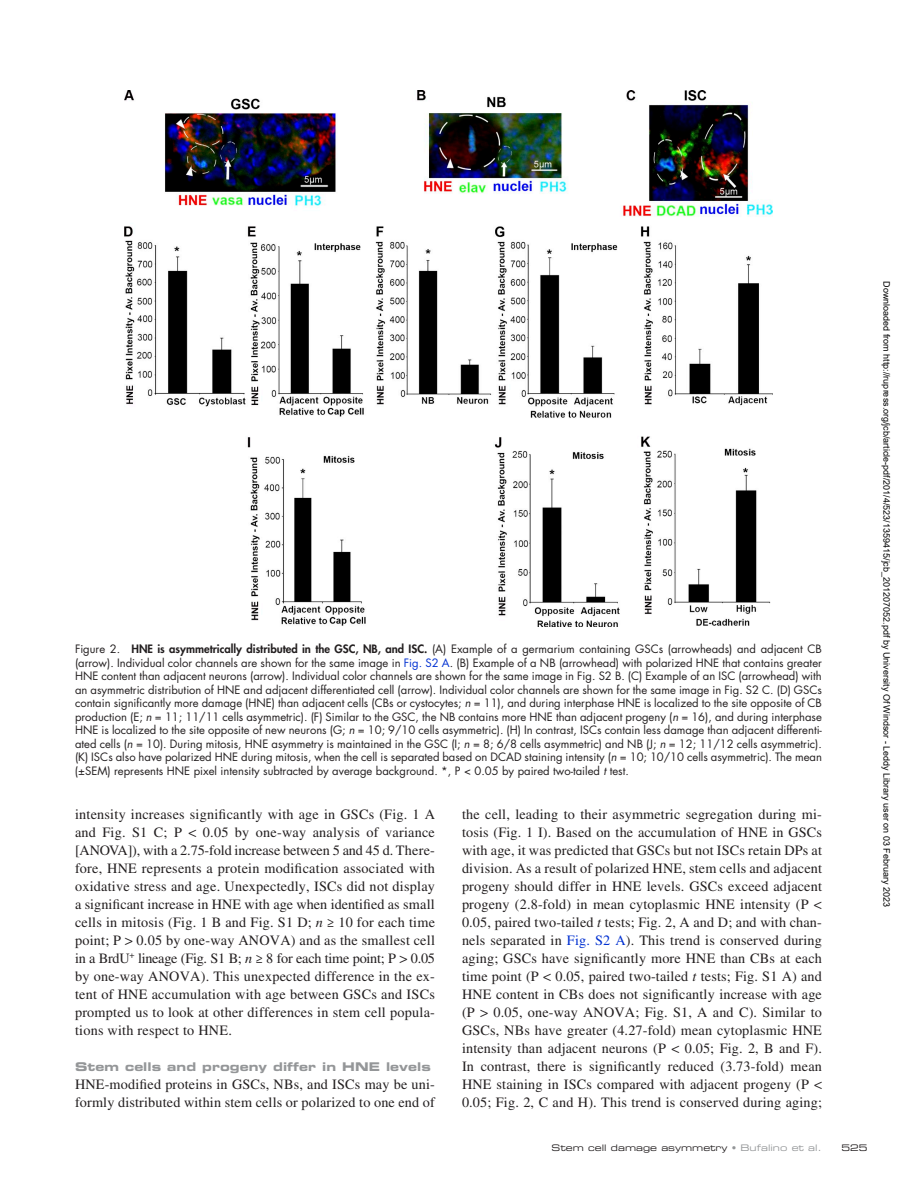
<style>
.page{position:relative;width:918px;height:1188px;background:#fff}
.page>*{position:absolute;margin:0;border:0;box-sizing:border-box;transform-origin:0 0}
.t1{font:14.25px/18px "Times LT Std";letter-spacing:.01em;color:#231f20;text-align:justify}
.t2{font:12px "Eurostile LT Std Bold Ex 2";letter-spacing:.005em;color:#949698}
.t3{font:11.25px/13.5px "Futura Std";color:#231f20;text-align:justify}
.t4{font:9px "Arial";color:#000}
.t5{font:9px "Eurostile LT Std Ex 2";color:#231f20}
.s1{font-weight:800}
.s2{color:#0030d1}
.s3{font-style:italic}
.s4{color:#949698}
</style>
<div class="page">
<img style="left:125px;top:90px;width:647px;height:536px">
<p class="t3" style="left:75px;top:643px;width:749px">Figure 2. <span class="s1">HNE is asymmetrically distributed in the GSC, NB, and ISC.</span> (A) Example of a germarium containing GSCs (arrowheads) and adjacent CB (arrow). Individual color channels are shown for the same image in <span class="s2">Fig. S2 A</span>. (B) Example of a NB (arrowhead) with polarized HNE that contains greater HNE content than adjacent neurons (arrow). Individual color channels are shown for the same image in Fig. S2 B. (C) Example of an ISC (arrowhead) with an asymmetric distribution of HNE and adjacent differentiated cell (arrow). Individual color channels are shown for the same image in Fig. S2 C. (D) GSCs contain significantly more damage (HNE) than adjacent cells (CBs or cystocytes; <span class="s3">n</span> = 11), and during interphase HNE is localized to the site opposite of CB production (E; <span class="s3">n</span> = 11; 11/11 cells asymmetric). (F) Similar to the GSC, the NB contains more HNE than adjacent progeny (<span class="s3">n</span> = 16), and during interphase HNE is localized to the site opposite of new neurons (G; <span class="s3">n</span> = 10; 9/10 cells asymmetric). (H) In contrast, ISCs contain less damage than adjacent differenti&shy;ated cells (<span class="s3">n</span> = 10). During mitosis, HNE asymmetry is maintained in the GSC (I; <span class="s3">n</span> = 8; 6/8 cells asymmetric) and NB (J; <span class="s3">n</span> = 12; 11/12 cells asymmetric). (K) ISCs also have polarized HNE during mitosis, when the cell is separated based on DCAD staining intensity (<span class="s3">n</span> = 10; 10/10 cells asymmetric). The mean (±SEM) represents HNE pixel intensity subtracted by average background. *, P &lt; 0.05 by paired two-tailed <span class="s3">t</span> test.</p>
<p class="t1" style="left:75px;top:806px;width:362px">intensity increases significantly with age in GSCs (Fig. 1 A and Fig. S1 C; P &lt; 0.05 by one-way analysis of variance [ANOVA]), with a 2.75-fold increase between 5 and 45 d. There&shy;fore, HNE represents a protein modification associated with oxidative stress and age. Unexpectedly, ISCs did not display a significant increase in HNE with age when identified as small cells in mitosis (Fig. 1 B and Fig. S1 D; <span class="s3">n</span> ≥ 10 for each time point; P &gt; 0.05 by one-way ANOVA) and as the smallest cell in a BrdU<sup>+</sup> lineage (Fig. S1 B; <span class="s3">n</span> ≥ 8 for each time point; P &gt; 0.05 by one-way ANOVA). This unexpected difference in the ex&shy;tent of HNE accumulation with age between GSCs and ISCs prompted us to look at other differences in stem cell popula&shy;tions with respect to HNE.</p>
<p class="t2" style="left:75px;top:1059px;width:357px">Stem cells and progeny differ in HNE levels</p>
<p class="t1" style="left:75px;top:1076px;width:362px">HNE-modified proteins in GSCs, NBs, and ISCs may be uni&shy;formly distributed within stem cells or polarized to one end of</p>
<p class="t1" style="left:462px;top:806px;width:362px">the cell, leading to their asymmetric segregation during mi&shy;tosis (Fig. 1 I). Based on the accumulation of HNE in GSCs with age, it was predicted that GSCs but not ISCs retain DPs at division. As a result of polarized HNE, stem cells and adjacent progeny should differ in HNE levels. GSCs exceed adjacent progeny (2.8-fold) in mean cytoplasmic HNE intensity (P &lt; 0.05, paired two-tailed <span class="s3">t</span> tests; Fig. 2, A and D; and with chan&shy;nels separated in <span class="s2">Fig. S2 A</span>). This trend is conserved during aging; GSCs have significantly more HNE than CBs at each time point (P &lt; 0.05, paired two-tailed <span class="s3">t</span> tests; Fig. S1 A) and HNE content in CBs does not significantly increase with age (P &gt; 0.05, one-way ANOVA; Fig. S1, A and C). Similar to GSCs, NBs have greater (4.27-fold) mean cytoplasmic HNE intensity than adjacent neurons (P &lt; 0.05; Fig. 2, B and F).<br>In contrast, there is significantly reduced (3.73-fold) mean HNE staining in ISCs compared with adjacent progeny (P &lt; 0.05; Fig. 2, C and H). This trend is conserved during aging;</p>
<p class="t5" style="left:552px;top:1142px;width:272px">Stem cell damage asymmetry <span class="s4">• Bufalino et al.</span></p>
<p class="t5" style="left:842px;top:1142px;width:28px">525</p>
<p class="t4" style="left:890px;top:281px;width:627px;rotate:90deg">Downloaded from http://rupress.org/jcb/article-pdf/201/4/523/1359415/jcb_201207052.pdf by University Of Windsor - Leddy Library user on 03 February 2023</p>
</div>
